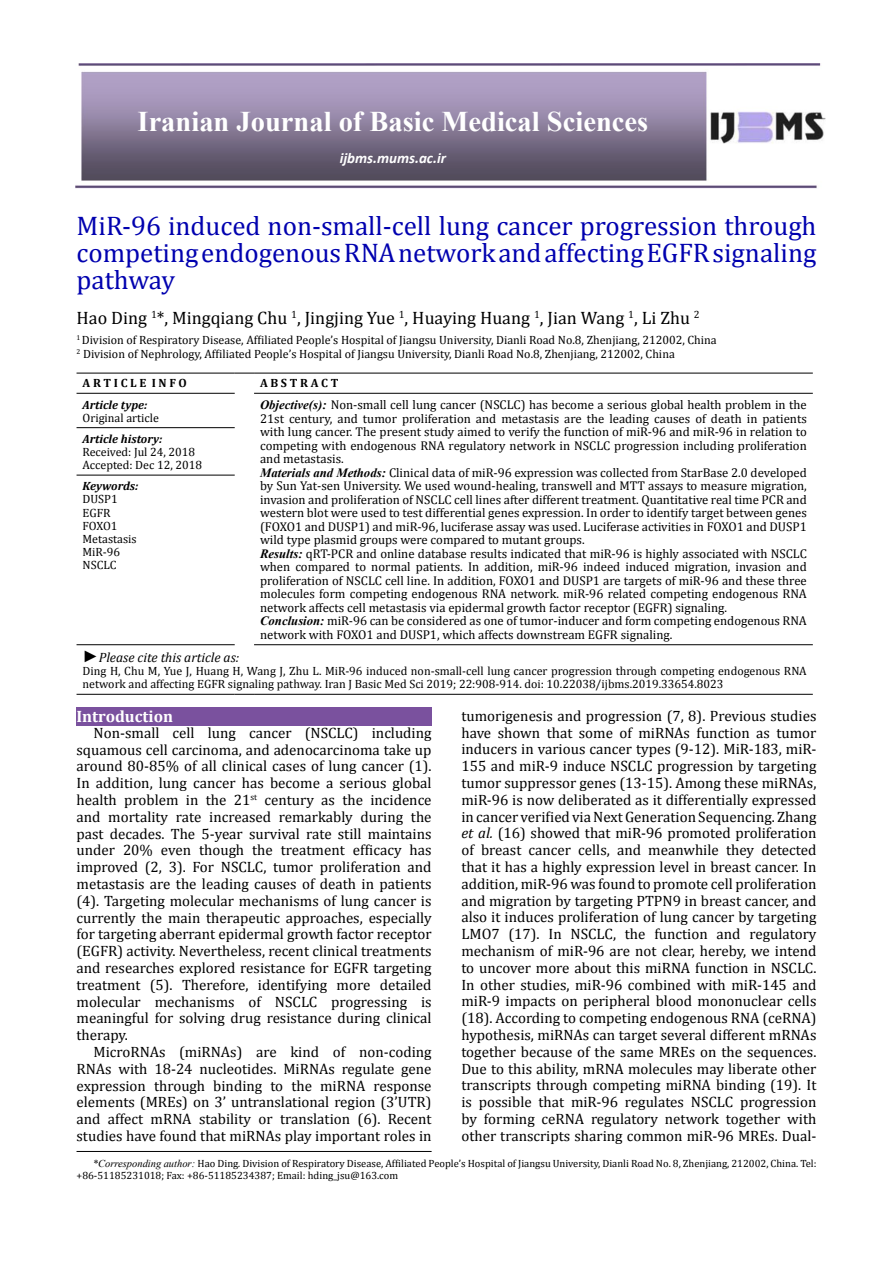
<style>
.page{position:relative;width:893px;height:1263px;background:#fff}
.page>*{position:absolute;margin:0;border:0;box-sizing:border-box;transform-origin:0 0}
.t1{font:700 28.5px "Times New Roman";color:#fff}
.t2{font:27px/27px "Cambria";color:#0000af;text-align:justify}
.t3{font:18px "Cambria";color:#000}
.t4{font:700 16.5px "Cambria";color:#fff}
.t5{font:15px/16.8px "Cambria";color:#000;text-align:justify}
.t6{font:italic 700 15px "Calibri";color:#fff}
.t7{font:italic 13.5px "Cambria";color:#000}
.t8{font:12.75px/13.5px "Cambria";color:#000}
.t9{font:12px/13px "Cambria Math";color:#000}
.t10{font:12px/13px "Cambria";color:#000}
.t11{font:italic 700 12px "Cambria";color:#000}
.t12{font:700 12px "Cambria";color:#000}
.t13{font:10.5px/12.6px "Cambria";color:#000}
.s1{font-family:"Times New Roman";font-weight:700;font-style:italic}
.s2{font-family:"Times New Roman";font-size:16.5px}
.s3{font-style:italic}
.s4{font-family:"Times New Roman";font-style:italic}
</style>
<div class="page">
<hr style="left:77px;top:1151px;width:355px;height:1px;background:#000">
<img style="left:75px;top:64px;width:750px;height:125px">
<hr style="left:77px;top:373px;width:158px;height:1px;background:#000">
<svg style="left:235px;top:373px;width:19px;height:1px"></svg>
<hr style="left:254px;top:373px;width:559px;height:1px;background:#000">
<hr style="left:77px;top:393px;width:158px;height:1px;background:#000">
<hr style="left:77px;top:427px;width:158px;height:1px;background:#000">
<hr style="left:254px;top:393px;width:559px;height:1px;background:#000">
<hr style="left:77px;top:475px;width:158px;height:1px;background:#000">
<hr style="left:77px;top:694px;width:158px;height:1px;background:#000">
<svg style="left:235px;top:694px;width:19px;height:1px"></svg>
<hr style="left:254px;top:694px;width:559px;height:1px;background:#000">
<hr style="left:77px;top:644px;width:158px;height:1px;background:#000">
<hr style="left:254px;top:644px;width:559px;height:1px;background:#000">
<div style="left:77px;top:707px;width:355px;height:19px;background:#7a519e"></div>
<h1 class="t1" style="left:138px;top:102px;width:512px">Iranian Journal of Basic Medical Sciences</h1>
<p class="t6" style="left:340px;top:149px;width:108px">ijbms.mums.ac.ir</p>
<h2 class="t2" style="left:77px;top:212px;width:741px">MiR-96 induced non-small-cell lung cancer progression through competing endogenous RNA network and affecting EGFR signaling pathway</h2>
<p class="t3" style="left:77px;top:307px;width:625px">Hao Ding <sup>1</sup>*, Mingqiang Chu <sup>1</sup>, Jingjing Yue <sup>1</sup>, Huaying Huang <sup>1</sup>, Jian Wang <sup>1</sup>, Li Zhu <sup>2</sup></p>
<p class="t10" style="left:77px;top:333px;width:642px;line-height:13.5px"><sup>1</sup> Division of Respiratory Disease, Affiliated People’s Hospital of Jiangsu University, Dianli Road No.8, Zhenjiang, 212002, China<br><sup>2</sup> Division of Nephrology, Affiliated People’s Hospital of Jiangsu University, Dianli Road No.8, Zhenjiang, 212002, China</p>
<p class="t12" style="left:83px;top:375px;width:106px">A R T I C L E I N F O</p>
<p class="t12" style="left:260px;top:375px;width:80px">A B S T R A C T</p>
<p class="t11" style="left:83px;top:396px;width:66px">Article type:</p>
<p class="t9" style="left:83px;top:411px;width:78px">Original article</p>
<p class="t8" style="left:260px;top:398px;width:548px"><span class="s1">Objective(s):</span> Non-small cell lung cancer (NSCLC) has become a serious global health problem in the 21st century, and tumor proliferation and metastasis are the leading causes of death in patients with lung cancer. The present study aimed to verify the function of miR-96 and miR-96 in relation to competing with endogenous RNA regulatory network in NSCLC progression including proliferation and metastasis.<br><span class="s1">Materials and Methods:</span> Clinical data of miR-96 expression was collected from StarBase 2.0 developed by Sun Yat-sen University. We used wound-healing, transwell and MTT assays to measure migration, invasion and proliferation of NSCLC cell lines after different treatment. Quantitative real time PCR and western blot were used to test differential genes expression. In order to identify target between genes (FOXO1 and DUSP1) and miR-96, luciferase assay was used. Luciferase activities in FOXO1 and DUSP1 wild type plasmid groups were compared to mutant groups.<br><span class="s1">Results:</span> qRT-PCR and online database results indicated that miR-96 is highly associated with NSCLC when compared to normal patients. In addition, miR-96 indeed induced migration, invasion and proliferation of NSCLC cell line. In addition, FOXO1 and DUSP1 are targets of miR-96 and these three molecules form competing endogenous RNA network. miR-96 related competing endogenous RNA network affects cell metastasis via epidermal growth factor receptor (EGFR) signaling.<br><span class="s1">Conclusion:</span> miR-96 can be considered as one of tumor-inducer and form competing endogenous RNA network with FOXO1 and DUSP1, which affects downstream EGFR signaling.</p>
<p class="t11" style="left:83px;top:430px;width:81px">Article history:</p>
<p class="t9" style="left:83px;top:445px;width:121px">Received: Jul 24, 2018<br>Accepted: Dec 12, 2018</p>
<p class="t11" style="left:83px;top:478px;width:57px">Keywords:</p>
<p class="t10" style="left:83px;top:493px;width:56px">DUSP1<br>EGFR<br>FOXO1<br>Metastasis<br>MiR-96<br>NSCLC</p>
<p class="t7" style="left:83px;top:648px;width:158px"><span class="s2">►</span>Please cite this article as:</p>
<p class="t9" style="left:83px;top:664px;width:726px">Ding H, Chu M, Yue J, Huang H, Wang J, Zhu L. MiR-96 induced non-small-cell lung cancer progression through competing endogenous RNA network and affecting EGFR signaling pathway. Iran J Basic Med Sci 2019; 22:908-914. doi: 10.22038/ijbms.2019.33654.8023</p>
<p class="t4" style="left:77px;top:705px;width:98px">Introduction</p>
<p class="t5" style="left:77px;top:724px;width:357px;text-indent:17px">Non-small cell lung cancer (NSCLC) including squamous cell carcinoma, and adenocarcinoma take up around 80-85% of all clinical cases of lung cancer (1).<br>In addition, lung cancer has become a serious global health problem in the 21<sup>st</sup> century as the incidence and mortality rate increased remarkably during the past decades. The 5-year survival rate still maintains under 20% even though the treatment efficacy has improved (2, 3). For NSCLC, tumor proliferation and metastasis are the leading causes of death in patients (4). Targeting molecular mechanisms of lung cancer is currently the main therapeutic approaches, especially for targeting aberrant epidermal growth factor receptor (EGFR) activity. Nevertheless, recent clinical treatments and researches explored resistance for EGFR targeting treatment (5). Therefore, identifying more detailed molecular mechanisms of NSCLC progressing is meaningful for solving drug resistance during clinical therapy.</p>
<p class="t5" style="left:77px;top:1043px;width:357px;text-indent:17px">MicroRNAs (miRNAs) are kind of non-coding RNAs with 18-24 nucleotides. MiRNAs regulate gene expression through binding to the miRNA response elements (MREs) on 3’ untranslational region (3’UTR) and affect mRNA stability or translation (6). Recent studies have found that miRNAs play important roles in</p>
<p class="t5" style="left:461px;top:707px;width:357px">tumorigenesis and progression (7, 8). Previous studies have shown that some of miRNAs function as tumor inducers in various cancer types (9-12). MiR-183, miR-155 and miR-9 induce NSCLC progression by targeting tumor suppressor genes (13-15). Among these miRNAs, miR-96 is now deliberated as it differentially expressed in cancer verified via Next Generation Sequencing. Zhang <span class="s3">et al.</span> (16) showed that miR-96 promoted proliferation of breast cancer cells, and meanwhile they detected that it has a highly expression level in breast cancer. In addition, miR-96 was found to promote cell proliferation and migration by targeting PTPN9 in breast cancer, and also it induces proliferation of lung cancer by targeting LMO7 (17). In NSCLC, the function and regulatory mechanism of miR-96 are not clear, hereby, we intend to uncover more about this miRNA function in NSCLC.<br>In other studies, miR-96 combined with miR-145 and miR-9 impacts on peripheral blood mononuclear cells (18). According to competing endogenous RNA (ceRNA) hypothesis, miRNAs can target several different mRNAs together because of the same MREs on the sequences.<br>Due to this ability, mRNA molecules may liberate other transcripts through competing miRNA binding (19). It is possible that miR-96 regulates NSCLC progression by forming ceRNA regulatory network together with other transcripts sharing common miR-96 MREs. Dual-</p>
<p class="t13" style="left:77px;top:1157px;width:741px;text-indent:16px"><span class="s4">*Corresponding author:</span> Hao Ding<span class="s3">.</span> Division of Respiratory Disease, Affiliated People’s Hospital of Jiangsu University, Dianli Road No. 8, Zhenjiang, 212002, China. Tel: +86-51185231018; Fax: +86-51185234387; Email: hding_jsu@163.com</p>
</div>
